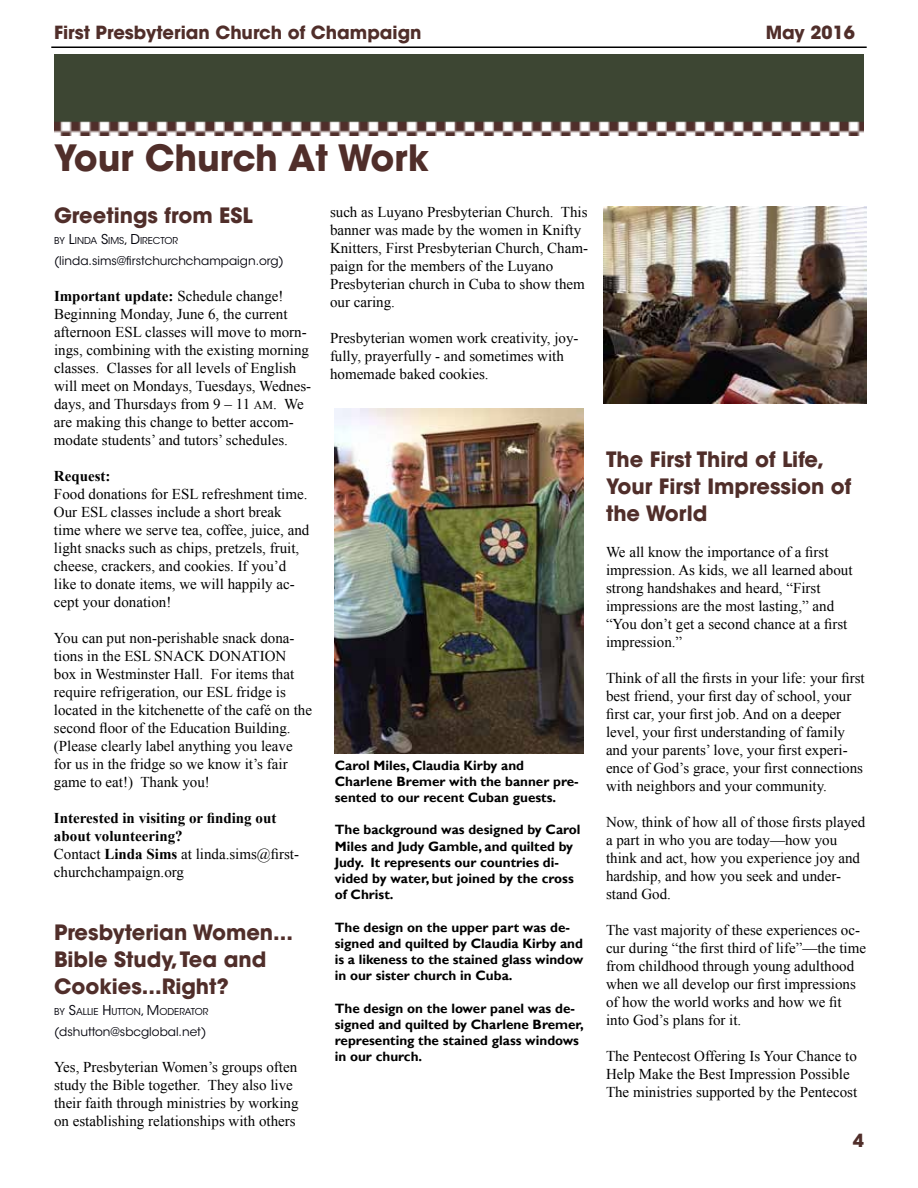
<style>
.page{position:relative;width:918px;height:1188px;background:#fff}
.page>*{position:absolute;margin:0;border:0;box-sizing:border-box;transform-origin:0 0}
.t1{font:700 36px "ITC Avant Garde Std";color:#502e2a}
.t2{font:700 21px/27px "ITC Avant Garde Std";color:#502e2a}
.t3{font:700 18px "ITC Avant Garde Std";color:#502e2a}
.t4{font:15px/18px "Times New Roman";color:#000}
.t5{font:700 15px/18px "Times New Roman";color:#000}
.t6{font:700 13.5px/16.2px "Gill Sans";color:#000}
.t7{font:12px "ITC Avant Garde Std";color:#00000a}
.t8{font:9.45px "ITC Avant Garde Std";color:#00000a}
.s1{font-size:13.5px}
.s2{font-style:inherit}
.s3{font-weight:700}
.s4{font-size:12px}
.s5{font-weight:400}
</style>
<div class="page">
<hr style="left:51px;top:46px;width:816px;height:2px;background:#000">
<img style="left:54px;top:54px;width:810px;height:82px">
<img style="left:335px;top:408px;width:248px;height:346px">
<img style="left:604px;top:207px;width:262px;height:197px">
<p class="t3" style="left:54px;top:21px;width:369px">First Presbyterian Church of Champaign</p>
<p class="t3" style="left:766px;top:21px;width:91px">May 2016</p>
<h1 class="t1" style="left:54px;top:135px;width:377px">Your Church At Work</h1>
<h2 class="t2" style="left:54px;top:201px;width:200px">Greetings from ESL</h2>
<p class="t8" style="left:54px;top:234px;width:126px">BY <span class="s1">L</span>INDA <span class="s1">S</span>IMS<span class="s1">, D</span>IRECTOR</p>
<p class="t7" style="left:54px;top:253px;width:231px"><span class="s2">(</span>linda.sims@firstchurchchampaign.org<span class="s2">)</span></p>
<p class="t4" style="left:54px;top:286px;width:259px"><span class="s3">Important update:</span> Schedule change!<br>Beginning Monday, June 6, the current afternoon ESL classes will move to morn&shy;ings, combining with the existing morning classes. Classes for all levels of English will meet on Mondays, Tuesdays, Wednes&shy;days, and Thursdays from 9 – 11 <span class="s4">AM</span>. We are making this change to better accom&shy;modate students’ and tutors’ schedules.</p>
<p class="t5" style="left:54px;top:466px;width:58px">Request:</p>
<p class="t4" style="left:54px;top:484px;width:257px">Food donations for ESL refreshment time.<br>Our ESL classes include a short break time where we serve tea, coffee, juice, and light snacks such as chips, pretzels, fruit, cheese, crackers, and cookies. If you’d like to donate items, we will happily ac&shy;cept your donation!</p>
<p class="t4" style="left:54px;top:628px;width:260px">You can put non-perishable snack dona&shy;tions in the ESL SNACK DONATION box in Westminster Hall. For items that require refrigeration, our ESL fridge is located in the kitchenette of the café on the second floor of the Education Building. (Please clearly label anything you leave for us in the fridge so we know it’s fair game to eat!) Thank you!</p>
<p class="t5" style="left:54px;top:808px;width:247px">Interested in visiting or finding out about volunteering?<br><span class="s5">Contact</span> Linda Sims <span class="s5">at linda.sims@first&shy;churchchampaign.org</span></p>
<p class="t4" style="left:330px;top:203px;width:260px">such as Luyano Presbyterian Church. This banner was made by the women in Knifty Knitters, First Presbyterian Church, Cham&shy;paign for the members of the Luyano Presbyterian church in Cuba to show them our caring.</p>
<p class="t4" style="left:330px;top:329px;width:250px">Presbyterian women work creativity, joy&shy;fully, prayerfully - and sometimes with homemade baked cookies.</p>
<p class="t6" style="left:335px;top:757px;width:245px">Carol Miles, Claudia Kirby and<br>Charlene Bremer with the banner pre&shy;sented to our recent Cuban guests.</p>
<p class="t6" style="left:335px;top:822px;width:247px">The background was designed by Carol<br>Miles and Judy Gamble, and quilted by<br>Judy. It represents our countries di&shy;vided by water, but joined by the cross of Christ.</p>
<p class="t6" style="left:335px;top:919px;width:250px">The design on the upper part was de&shy;signed and quilted by Claudia Kirby and is a likeness to the stained glass window in our sister church in Cuba.</p>
<p class="t6" style="left:335px;top:1000px;width:251px">The design on the lower panel was de&shy;signed and quilted by Charlene Bremer, representing the stained glass windows in our church.</p>
<h2 class="t2" style="left:54px;top:918px;width:241px">Presbyterian Women...<br>Bible Study, Tea and<br>Cookies...Right?</h2>
<p class="t8" style="left:54px;top:1005px;width:156px">BY <span class="s1">S</span>ALLIE <span class="s1">H</span> UTTON<span class="s1">, M</span> ODERATOR</p>
<p class="t7" style="left:54px;top:1024px;width:154px"><span class="s2">(</span>dshutton@sbcglobal.net<span class="s2">)</span></p>
<p class="t4" style="left:54px;top:1057px;width:246px">Yes, Presbyterian Women’s groups often study the Bible together. They also live their faith through ministries by working on establishing relationships with others</p>
<h2 class="t2" style="left:606px;top:446px;width:247px">The First Third of Life,<br>Your First Impression of the World</h2>
<p class="t4" style="left:606px;top:543px;width:248px">We all know the importance of a first impression. As kids, we all learned about strong handshakes and heard, “First impressions are the most lasting,” and “You don’t get a second chance at a first impression.”</p>
<p class="t4" style="left:606px;top:669px;width:260px">Think of all the firsts in your life: your first best friend, your first day of school, your first car, your first job. And on a deeper level, your first understanding of family and your parents’ love, your first experi&shy;ence of God’s grace, your first connections with neighbors and your community.</p>
<p class="t4" style="left:606px;top:813px;width:261px">Now, think of how all of those firsts played a part in who you are today—how you think and act, how you experience joy and hardship, and how you seek and under&shy;stand God.</p>
<p class="t4" style="left:606px;top:921px;width:262px">The vast majority of these experiences oc&shy;cur during “the first third of life”—the time from childhood through young adulthood when we all develop our first impressions of how the world works and how we fit into God’s plans for it.</p>
<p class="t4" style="left:606px;top:1047px;width:253px">The Pentecost Offering Is Your Chance to<br>Help Make the Best Impression Possible<br>The ministries supported by the Pentecost</p>
<p class="t3" style="left:853px;top:1129px;width:13px">4</p>
</div>
